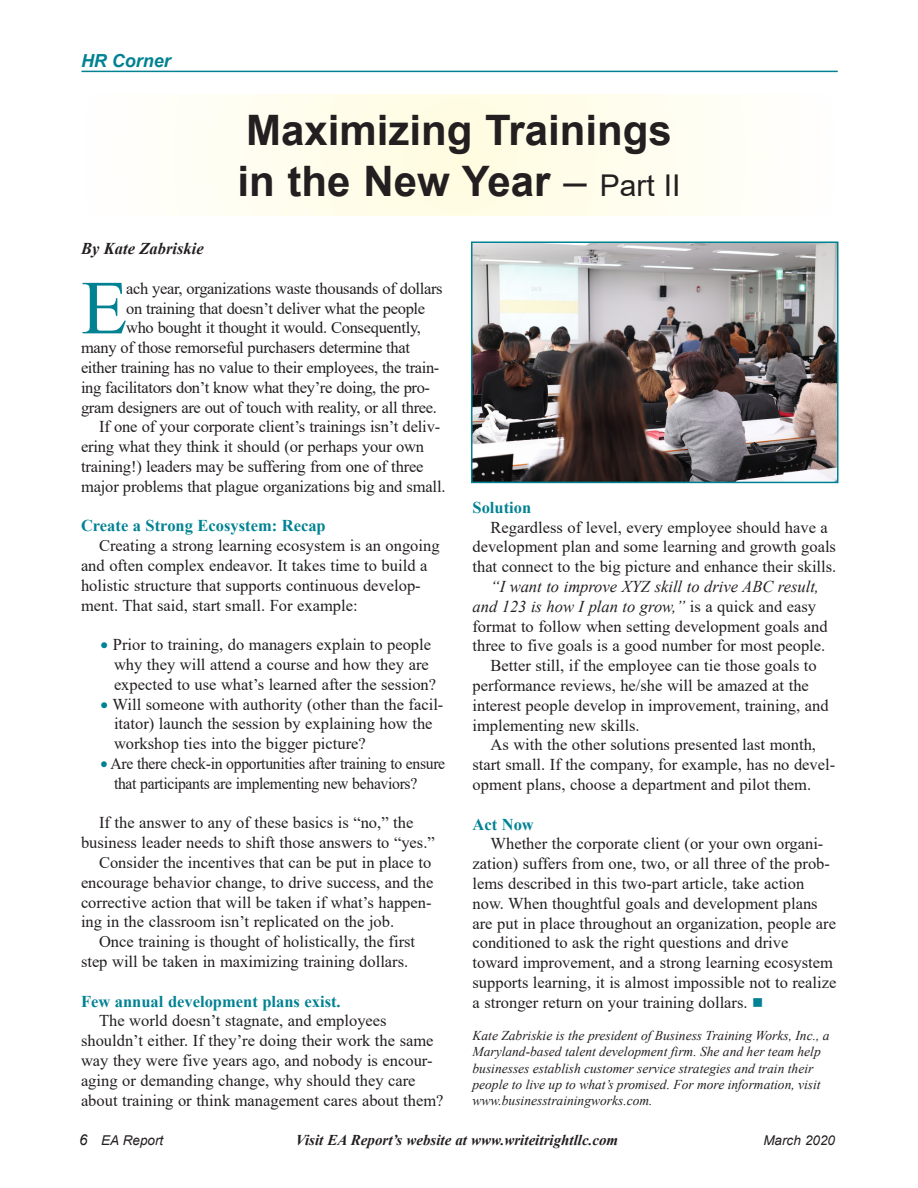
<style>
.page{position:relative;width:918px;height:1188px;background:#fff}
.page>*{position:absolute;margin:0;border:0;box-sizing:border-box;transform-origin:0 0}
.Drop_Cap{font:76.35px "Times New Roman";color:#008293}
.Heading{font:700 42px/50.4px "Arial";color:#231f20}
.t1{font:italic 700 18px "Arial";color:#008293}
.Body_Copy{font:16.5px/19.8px "Times New Roman";color:#231f20}
.Drop_Cap-2{font:16.5px "Times New Roman";letter-spacing:-.02em;color:#231f20}
.Bullet{font:16.5px/19.8px "Times New Roman";color:#231f20}
.Bullet-2{font:16.5px/19.8px "Times New Roman";letter-spacing:-.02em;color:#231f20;scale:.95 1}
.Body_Heading{font:700 16.5px "Times New Roman";color:#008293}
.By_Line{font:italic 700 16.5px "Times New Roman";color:#231f20}
.t2{font:italic 700 15px "Times New Roman";color:#231f20}
.Source{font:italic 13.5px/16.2px "Times New Roman";color:#231f20}
.t3{font:italic 13.5px "Arial";color:#231f20}
.s1{font-weight:400}
.s2{font-weight:400;font-size:30px}
.s3{color:#008293}
.s4{font-style:italic}
.s5{font-size:15px}
</style>
<div class="page">
<hr style="left:82px;top:71px;width:756px;height:1px;background:#008293">
<svg style="left:203px;top:95px;width:513px;height:121px"></svg>
<img style="left:471px;top:241px;width:368px;height:243px">
<p class="t1" style="left:81px;top:49px;width:92px">HR Corner</p>
<p class="Heading" style="left:237px;top:106px;width:445px">Maximizing Trainings in the New Year <span class="s1">–</span> <span class="s2">Part II</span></p>
<p class="By_Line" style="left:81px;top:237px;width:124px">By Kate Zabriskie</p>
<p class="Drop_Cap" style="left:81px;top:254px;width:48px">E</p>
<p class="Drop_Cap-2" style="left:126px;top:277px;width:318px">ach year, organizations waste thousands of dollars</p>
<p class="Drop_Cap-2" style="left:126px;top:296px;width:301px">on training that doesn’t deliver what the people</p>
<p class="Drop_Cap-2" style="left:126px;top:316px;width:296px">who bought it thought it would. Consequently,</p>
<p class="Drop_Cap-2" style="left:81px;top:336px;width:331px">many of those remorseful purchasers determine that</p>
<p class="Drop_Cap-2" style="left:81px;top:356px;width:360px">either training has no value to their employees, the train-</p>
<p class="Drop_Cap-2" style="left:81px;top:376px;width:351px">ing facilitators don’t know what they’re doing, the pro-</p>
<p class="Drop_Cap-2" style="left:81px;top:395px;width:358px">gram designers are out of touch with reality, or all three.</p>
<p class="Body_Copy" style="left:81px;top:416px;width:366px;text-indent:18px">If one of your corporate client’s trainings isn’t deliv&shy;ering what they think it should (or perhaps your own training!) leaders may be suffering from one of three major problems that plague organizations big and small.</p>
<p class="Body_Heading" style="left:81px;top:514px;width:246px">Create a Strong Ecosystem: Recap</p>
<p class="Body_Copy" style="left:81px;top:535px;width:360px;text-indent:18px">Creating a strong learning ecosystem is an ongoing and often complex endeavor. It takes time to build a holistic structure that supports continuous develop&shy;ment. That said, start small. For example:</p>
<p class="Bullet" style="left:114px;top:634px;width:324px;text-indent:-14px"><span class="s3">•</span> Prior to training, do managers explain to people why they will attend a course and how they are expected to use what’s learned after the session?</p>
<p class="Bullet" style="left:114px;top:694px;width:331px;text-indent:-14px"><span class="s3">•</span> Will someone with authority (other than the facil&shy;itator) launch the session by explaining how the workshop ties into the bigger picture?</p>
<p class="Bullet-2" style="left:114px;top:753px;width:350px;text-indent:-14px"><span class="s3">•</span> Are there check-in opportunities after training to ensure that participants are implementing new behaviors?</p>
<p class="Body_Copy" style="left:81px;top:812px;width:355px;text-align:center">If the answer to any of these basics is “no,” the business leader needs to shift those answers to “yes.”</p>
<p class="Body_Copy" style="left:81px;top:852px;width:354px;text-indent:18px">Consider the incentives that can be put in place to encourage behavior change, to drive success, and the corrective action that will be taken if what’s happen&shy;ing in the classroom isn’t replicated on the job.</p>
<p class="Body_Copy" style="left:81px;top:931px;width:336px;text-indent:18px">Once training is thought of holistically, the first step will be taken in maximizing training dollars.</p>
<p class="Body_Heading" style="left:81px;top:989px;width:261px">Few annual development plans exist.</p>
<p class="Body_Copy" style="left:81px;top:1010px;width:364px;text-indent:18px">The world doesn’t stagnate, and employees shouldn’t either. If they’re doing their work the same way they were five years ago, and nobody is encour&shy;aging or demanding change, why should they care about training or think management cares about them?</p>
<p class="Body_Heading" style="left:472px;top:495px;width:60px">Solution</p>
<p class="Body_Copy" style="left:472px;top:517px;width:365px;text-align:center">Regardless of level, every employee should have a development plan and some learning and growth goals that connect to the big picture and enhance their skills.</p>
<p class="Body_Copy" style="left:472px;top:576px;width:357px;text-indent:18px"><span class="s4">“I want to improve XYZ skill to drive ABC result, and 123 is how I plan to grow,”</span> is a quick and easy format to follow when setting development goals and three to five goals is a good number for most people.</p>
<p class="Body_Copy" style="left:472px;top:655px;width:358px;text-indent:18px">Better still, if the employee can tie those goals to performance reviews, he/she will be amazed at the interest people develop in improvement, training, and implementing new skills.</p>
<p class="Body_Copy" style="left:472px;top:734px;width:364px;text-indent:18px">As with the other solutions presented last month, start small. If the company, for example, has no devel&shy;opment plans, choose a department and pilot them.</p>
<p class="Body_Heading" style="left:472px;top:812px;width:63px">Act Now</p>
<p class="Body_Copy" style="left:472px;top:833px;width:365px;text-indent:18px">Whether the corporate client (or your own organi&shy;zation) suffers from one, two, or all three of the prob&shy;lems described in this two-part article, take action now. When thoughtful goals and development plans are put in place throughout an organization, people are conditioned to ask the right questions and drive toward improvement, and a strong learning ecosystem supports learning, it is almost impossible not to realize a stronger return on your training dollars. <span class="s3">■</span></p>
<p class="Source" style="left:472px;top:1027px;width:359px">Kate Zabriskie is the president of Business Training Works, Inc., a Maryland-based talent development firm. She and her team help businesses establish customer service strategies and train their people to live up to what’s promised. For more information, visit www.businesstrainingworks.com.</p>
<p class="t3" style="left:79px;top:1131px;width:86px"><span class="s5">6</span> EA Report</p>
<p class="t2" style="left:296px;top:1129px;width:324px">Visit EA Report’s website at www.writeitrightllc.com</p>
<p class="t3" style="left:763px;top:1131px;width:73px">March 2020</p>
</div>
